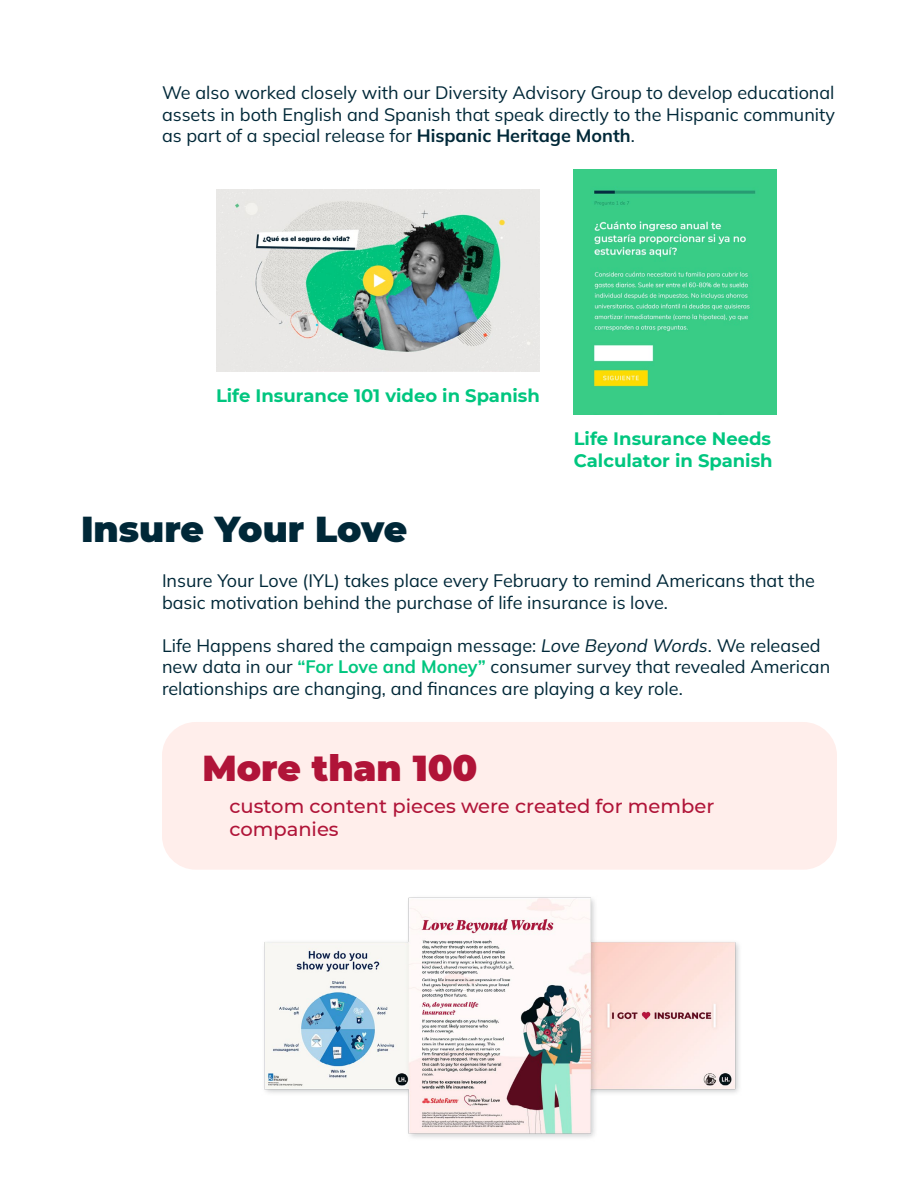
<style>
.page{position:relative;width:918px;height:1188px;background:#fff}
.page>*{position:absolute;margin:0;border:0;box-sizing:border-box;transform-origin:0 0}
.t1{font:900 36px "Montserrat";color:#002838}
.t2{font:900 36px "Montserrat";color:#b01438}
.t3{font:500 19.5px/23.4px "Montserrat";color:#b01438}
.t4{font:18px/21.6px "Mulish";color:#002838}
.t5{font:700 18px/21.6px "Montserrat";color:#00c67f}
.s1{font-weight:700}
.s2{font-style:italic}
.s3{font-weight:700;color:#00c67f}
</style>
<div class="page">
<img style="left:216px;top:189px;width:324px;height:182px">
<img style="left:574px;top:169px;width:202px;height:245px">
<div style="left:162px;top:722px;width:675px;height:148px;background:#ffeeeb;border-radius:34px"></div>
<img style="left:264px;top:897px;width:475px;height:241px">
<p class="t4" style="left:162px;top:81px;width:675px;text-align:justify">We also worked closely with our Diversity Advisory Group to develop educational assets in both English and Spanish that speak directly to the Hispanic community as part of a special release for <span class="s1">Hispanic Heritage Month</span>.</p>
<p class="t5" style="left:216px;top:384px;width:325px">Life Insurance 101 video in Spanish</p>
<h1 class="t1" style="left:81px;top:502px;width:328px">Insure Your Love</h1>
<p class="t5" style="left:574px;top:427px;width:200px">Life Insurance Needs<br>Calculator in Spanish</p>
<p class="t4" style="left:162px;top:569px;width:655px">Insure Your Love (IYL) takes place every February to remind Americans that the basic motivation behind the purchase of life insurance is love.</p>
<p class="t4" style="left:162px;top:634px;width:670px">Life Happens shared the campaign message: <span class="s2">Love Beyond Words</span>. We released new data in our <span class="s3">“For Love and Money”</span> consumer survey that revealed American relationships are changing, and finances are playing a key role.</p>
<h1 class="t2" style="left:202px;top:741px;width:277px">More than 100</h1>
<p class="t3" style="left:230px;top:793px;width:486px">custom content pieces were created for member companies</p>
</div>
